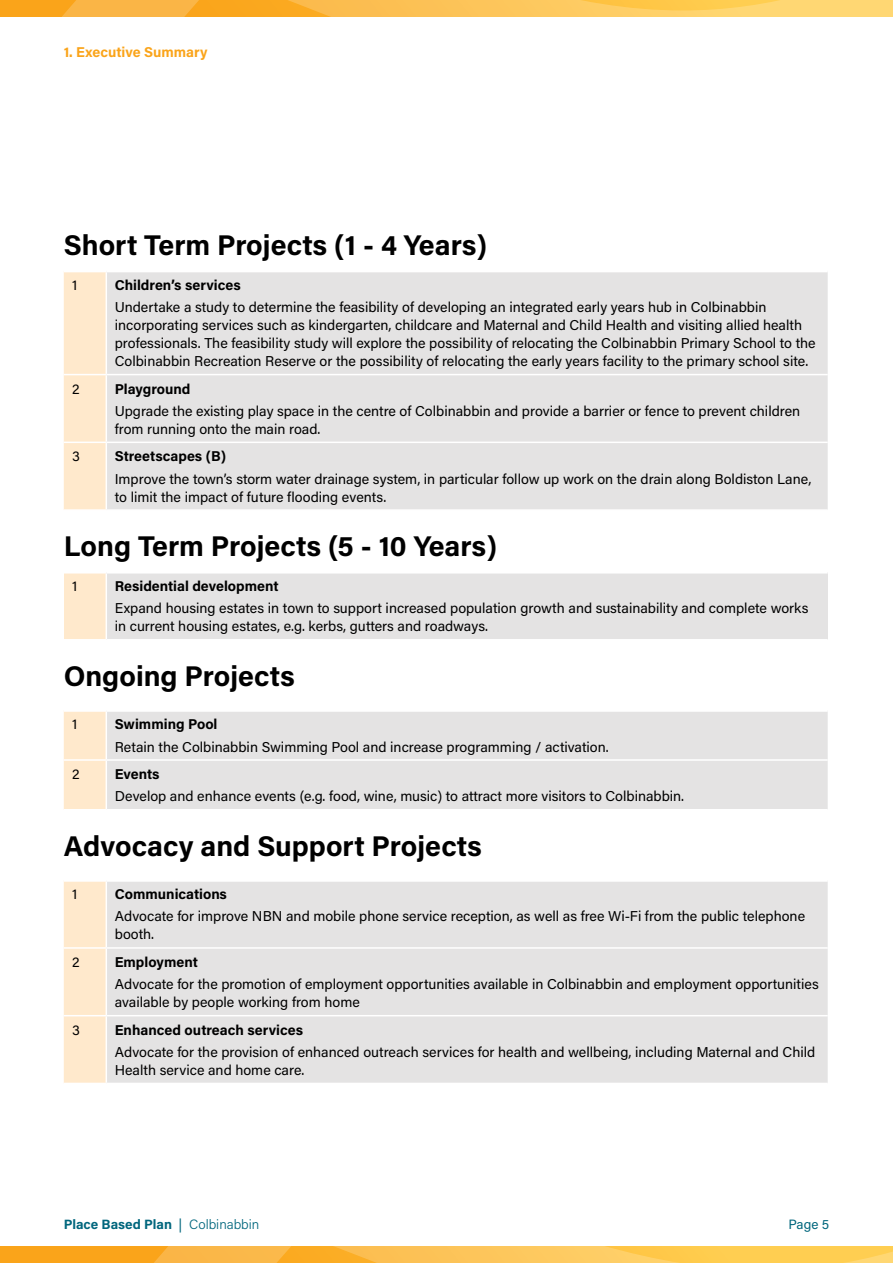
<style>
.page{position:relative;width:893px;height:1263px;background:#fff}
.page>*{position:absolute;margin:0;border:0;box-sizing:border-box;transform-origin:0 0}
.t1{font:700 28.5px "Acumin Pro";color:#000}
.t2{font:14.25px/18px "Acumin Pro";color:#000}
.t3{font:700 14.25px "Acumin Pro";color:#000}
.t4{font:700 14.25px "Acumin Pro";color:#faa41a}
.t5{font:700 13.5px "Acumin Pro";letter-spacing:-.005em;color:#00667d}
.t6{font:13.5px "Acumin Pro";color:#00667d}
.s1{font-weight:400}
.s2{font-weight:300}
</style>
<div class="page">
<svg style="left:0;top:1247px;width:893px;height:16px;background:#fcbd45"></svg>
<svg style="left:0;top:0;width:893px;height:16px;background:#fcbf4d"></svg>
<div style="left:64px;top:272px;width:42px;height:237px;background:#ffe9cc"></div>
<div style="left:107px;top:272px;width:721px;height:237px;background:#e4e3e3"></div>
<hr style="left:64px;top:374px;width:42px;height:1px;background:#fff">
<hr style="left:106px;top:374px;width:722px;height:1px;background:#fff">
<hr style="left:64px;top:442px;width:42px;height:1px;background:#fff">
<hr style="left:106px;top:442px;width:722px;height:1px;background:#fff">
<div style="left:64px;top:572px;width:42px;height:68px;background:#ffe9cc"></div>
<div style="left:106px;top:572px;width:722px;height:68px;background:#e4e3e3"></div>
<hr style="left:106px;top:573px;width:1px;height:66px;background:#fff">
<hr style="left:64px;top:639px;width:42px;height:1px;background:#fff">
<hr style="left:106px;top:639px;width:722px;height:1px;background:#fff">
<hr style="left:64px;top:570px;width:42px;height:3px;background:#fff">
<hr style="left:106px;top:570px;width:722px;height:3px;background:#fff">
<div style="left:64px;top:712px;width:42px;height:97px;background:#ffe9cc"></div>
<div style="left:107px;top:712px;width:721px;height:97px;background:#e4e3e3"></div>
<hr style="left:64px;top:759px;width:42px;height:2px;background:#fff">
<hr style="left:106px;top:759px;width:722px;height:2px;background:#fff">
<div style="left:64px;top:882px;width:42px;height:201px;background:#ffe9cc"></div>
<div style="left:107px;top:882px;width:721px;height:201px;background:#e4e3e3"></div>
<hr style="left:64px;top:947px;width:42px;height:2px;background:#fff">
<hr style="left:106px;top:947px;width:722px;height:2px;background:#fff">
<hr style="left:64px;top:1015px;width:42px;height:1px;background:#fff">
<hr style="left:106px;top:1015px;width:722px;height:1px;background:#fff">
<p class="t4" style="left:64px;top:42px;width:145px">1. Executive Summary</p>
<h1 class="t1" style="left:64px;top:225px;width:425px">Short Term Projects (1 - 4 Years)</h1>
<p class="t2" style="left:72px;top:275px;width:7px">1</p>
<p class="t3" style="left:115px;top:275px;width:127px">Children’s services</p>
<p class="t2" style="left:115px;top:297px;width:702px">Undertake a study to determine the feasibility of developing an integrated early years hub in Colbinabbin incorporating services such as kindergarten, childcare and Maternal and Child Health and visiting allied health professionals. The feasibility study will explore the possibility of relocating the Colbinabbin Primary School to the Colbinabbin Recreation Reserve or the possibility of relocating the early years facility to the primary school site.</p>
<p class="t2" style="left:72px;top:379px;width:9px">2</p>
<p class="t3" style="left:115px;top:379px;width:77px">Playground</p>
<p class="t2" style="left:115px;top:401px;width:687px">Upgrade the existing play space in the centre of Colbinabbin and provide a barrier or fence to prevent children from running onto the main road.</p>
<p class="t2" style="left:72px;top:447px;width:9px">3</p>
<p class="t3" style="left:115px;top:446px;width:113px">Streetscapes (B)</p>
<p class="t2" style="left:115px;top:469px;width:698px">Improve the town’s storm water drainage system, in particular follow up work on the drain along Boldiston Lane, to limit the impact of future flooding events.</p>
<h1 class="t1" style="left:64px;top:526px;width:435px">Long Term Projects (5 - 10 Years)</h1>
<p class="t2" style="left:72px;top:576px;width:7px">1</p>
<p class="t3" style="left:115px;top:576px;width:165px">Residential development</p>
<p class="t2" style="left:115px;top:599px;width:695px">Expand housing estates in town to support increased population growth and sustainability and complete works in current housing estates, e.g. kerbs, gutters and roadways.</p>
<h1 class="t1" style="left:64px;top:656px;width:233px">Ongoing Projects</h1>
<p class="t2" style="left:72px;top:715px;width:7px">1</p>
<p class="t3" style="left:115px;top:714px;width:104px">Swimming Pool</p>
<p class="t2" style="left:115px;top:737px;width:495px">Retain the Colbinabbin Swimming Pool and increase programming / activation.</p>
<p class="t2" style="left:72px;top:764px;width:9px">2</p>
<p class="t3" style="left:115px;top:764px;width:46px">Events</p>
<p class="t2" style="left:115px;top:787px;width:571px">Develop and enhance events (e.g. food, wine, music) to attract more visitors to Colbinabbin.</p>
<h1 class="t1" style="left:64px;top:826px;width:420px">Advocacy and Support Projects</h1>
<p class="t2" style="left:72px;top:885px;width:7px">1</p>
<p class="t3" style="left:115px;top:884px;width:114px">Communications</p>
<p class="t2" style="left:115px;top:907px;width:692px">Advocate for improve NBN and mobile phone service reception, as well as free Wi-Fi from the public telephone booth.</p>
<p class="t2" style="left:72px;top:952px;width:9px">2</p>
<p class="t3" style="left:115px;top:952px;width:85px">Employment</p>
<p class="t2" style="left:115px;top:975px;width:705px">Advocate for the promotion of employment opportunities available in Colbinabbin and employment opportunities available by people working from home</p>
<p class="t2" style="left:72px;top:1020px;width:9px">3</p>
<p class="t3" style="left:115px;top:1020px;width:190px">Enhanced outreach services</p>
<p class="t2" style="left:115px;top:1042px;width:702px">Advocate for the provision of enhanced outreach services for health and wellbeing, including Maternal and Child<br>Health service and home care.</p>
<p class="t5" style="left:64px;top:1214px;width:197px">Place Based Plan <span class="s1">|</span> <span class="s2">Colbinabbin</span></p>
<p class="t6" style="left:788px;top:1215px;width:42px">Page 5</p>
</div>
